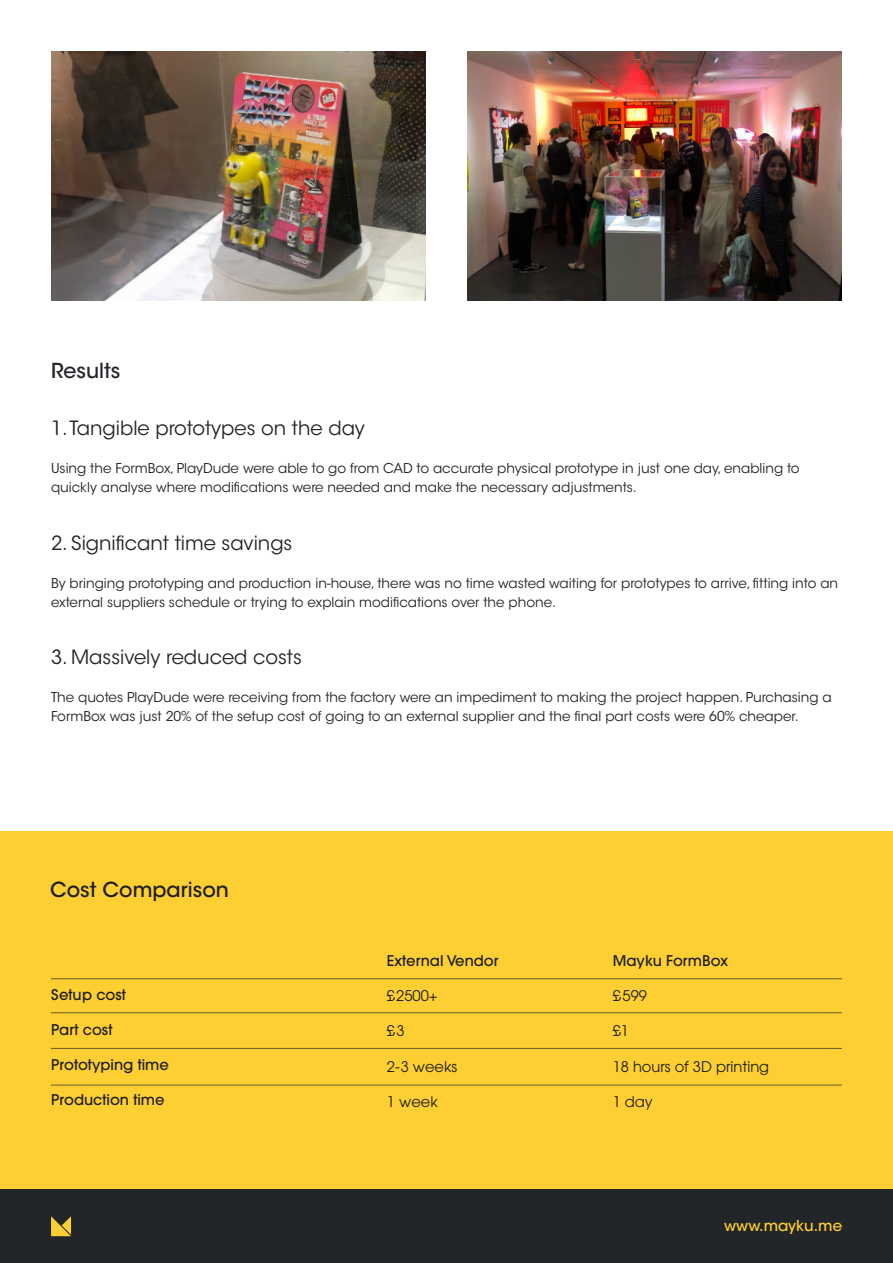
<style>
.page{position:relative;width:893px;height:1263px;background:#fff}
.page>*{position:absolute;margin:0;border:0;box-sizing:border-box;transform-origin:0 0}
.t1{font:500 20.55px "ITC Avant Garde Std";color:#1d1d1b}
.t2{font:500 20.55px "ITC Avant Garde Std";color:#222529}
.t3{font:19.5px "ITC Avant Garde Std";color:#222529}
.t4{font:500 15px "ITC Avant Garde Std";color:#fecf32}
.t5{font:500 14.7px "ITC Avant Garde Pro";color:#1d1d1b}
.t6{font:14.7px "ITC Avant Garde Pro";color:#1d1d1b}
.t7{font:13.5px/19px "ITC Avant Garde Std";color:#222529}
</style>
<div class="page">
<div style="left:0;top:831px;width:893px;height:358px;background:#fecf32"></div>
<div style="left:0;top:1189px;width:893px;height:74px;background:#232629"></div>
<svg style="left:51px;top:1216px;width:20px;height:20px"></svg>
<img style="left:51px;top:51px;width:374px;height:249px">
<img style="left:468px;top:51px;width:374px;height:249px">
<hr style="left:51px;top:1012px;width:791px;height:1px;background:#222529">
<hr style="left:51px;top:1048px;width:791px;height:1px;background:#222529">
<hr style="left:51px;top:1085px;width:791px;height:1px;background:#222529">
<hr style="left:51px;top:978px;width:791px;height:1px;background:#222529">
<p class="t2" style="left:51px;top:357px;width:71px">Results</p>
<p class="t3" style="left:51px;top:416px;width:315px">1. Tangible prototypes on the day</p>
<p class="t7" style="left:51px;top:459px;width:750px">Using the FormBox, PlayDude were able to go from CAD to accurate physical prototype in just one day, enabling to quickly analyse where modifications were needed and make the necessary adjustments.</p>
<p class="t3" style="left:51px;top:531px;width:243px">2. Significant time savings</p>
<p class="t7" style="left:51px;top:573px;width:789px">By bringing prototyping and production in-house, there was no time wasted waiting for prototypes to arrive, fitting into an external suppliers schedule or trying to explain modifications over the phone.</p>
<p class="t3" style="left:51px;top:645px;width:252px">3. Massively reduced costs</p>
<p class="t7" style="left:51px;top:688px;width:782px">The quotes PlayDude were receiving from the factory were an impediment to making the project happen. Purchasing a<br>FormBox was just 20% of the setup cost of going to an external supplier and the final part costs were 60% cheaper.</p>
<p class="t1" style="left:50px;top:877px;width:180px">Cost Comparison</p>
<p class="t5" style="left:51px;top:985px;width:76px">Setup cost</p>
<p class="t5" style="left:51px;top:1020px;width:63px">Part cost</p>
<p class="t5" style="left:51px;top:1055px;width:119px">Prototyping time</p>
<p class="t5" style="left:51px;top:1090px;width:115px">Production time</p>
<p class="t5" style="left:387px;top:951px;width:113px">External Vendor</p>
<p class="t6" style="left:387px;top:986px;width:52px">£2500+</p>
<p class="t6" style="left:387px;top:1022px;width:19px">£3</p>
<p class="t6" style="left:387px;top:1057px;width:72px">2-3 weeks</p>
<p class="t6" style="left:387px;top:1092px;width:52px">1 week</p>
<p class="t5" style="left:613px;top:951px;width:117px">Mayku FormBox</p>
<p class="t6" style="left:613px;top:986px;width:36px">£599</p>
<p class="t6" style="left:613px;top:1022px;width:18px">£1</p>
<p class="t6" style="left:613px;top:1057px;width:158px">18 hours of 3D printing</p>
<p class="t6" style="left:613px;top:1092px;width:42px">1 day</p>
<h2 class="t4" style="left:724px;top:1216px;width:120px">www.mayku.me</h2>
</div>
